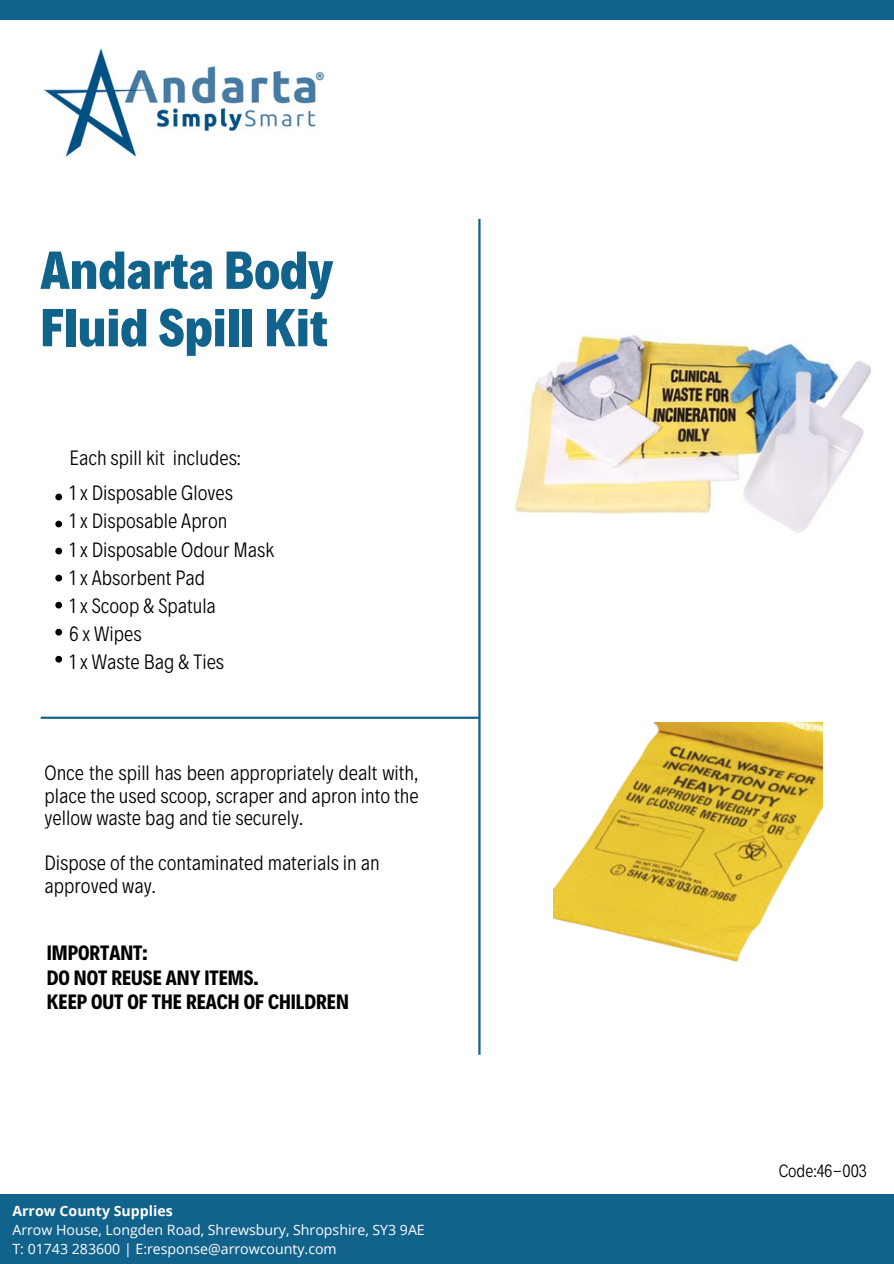
<style>
.page{position:relative;width:894px;height:1264px;background:#fff}
.page>*{position:absolute;margin:0;border:0;box-sizing:border-box;transform-origin:0 0}
.t1{font:800 54px/57.3px "Decalotype";color:#12638b}
.t2{font:300 21px/28.2px "Decalotype";color:#000}
.t3{font:700 21px/24.8px "Decalotype";color:#000}
.t4{font:300 18px "Decalotype";color:#000}
.t5{font:14.1px "Open Sans";color:#fffeff}
.t6{font:700 14.1px "Open Sans";color:#fffeff}
</style>
<div class="page">
<div style="left:0;top:1194px;width:893px;height:69px;background:#12638b"></div>
<div style="left:0;top:0;width:893px;height:19px;background:#12638b"></div>
<img style="left:44px;top:48px;width:281px;height:109px">
<svg style="left:55px;top:493px;width:7px;height:7px"></svg>
<svg style="left:55px;top:520px;width:7px;height:7px"></svg>
<svg style="left:55px;top:547px;width:7px;height:7px"></svg>
<svg style="left:55px;top:574px;width:7px;height:7px"></svg>
<svg style="left:55px;top:601px;width:7px;height:7px"></svg>
<svg style="left:55px;top:628px;width:7px;height:7px"></svg>
<svg style="left:55px;top:656px;width:7px;height:6px"></svg>
<hr style="left:478px;top:219px;width:2px;height:835px;background:#12638b">
<hr style="left:41px;top:716px;width:439px;height:3px;background:#12638b">
<img style="left:515px;top:335px;width:355px;height:198px">
<img style="left:553px;top:722px;width:269px;height:240px">
<p class="t1" style="left:41px;top:238px;width:294px">Andarta Body<br>Fluid Spill Kit</p>
<p class="t2" style="left:69px;top:439px;width:173px;line-height:34.8px">Each spill kit includes:<br>1 x Disposable Gloves</p>
<p class="t2" style="left:69px;top:505px;width:206px">1 x Disposable Apron<br>1 x Disposable Odour Mask<br>1 x Absorbent Pad<br>1 x Scoop &amp; Spatula<br>6 x Wipes<br>1 x Waste Bag &amp; Ties</p>
<p class="t2" style="left:45px;top:760px;width:375px;line-height:22.5px;text-align:justify">Once the spill has been appropriately dealt with, place the used scoop, scraper and apron into the yellow waste bag and tie securely.</p>
<p class="t2" style="left:45px;top:850px;width:336px;line-height:22.5px">Dispose of the contaminated materials in an approved way.</p>
<p class="t3" style="left:47px;top:939px;width:303px">IMPORTANT:<br>DO NOT REUSE ANY ITEMS.<br>KEEP OUT OF THE REACH OF CHILDREN</p>
<p class="t6" style="left:12px;top:1200px;width:162px">Arrow County Supplies</p>
<p class="t5" style="left:12px;top:1219px;width:414px">Arrow House, Longden Road, Shrewsbury, Shropshire, SY3 9AE</p>
<h3 class="t5" style="left:12px;top:1238px;width:326px">T: 01743 283600 | E:response@arrowcounty.com</h3>
<h1 class="t4" style="left:778px;top:1158px;width:90px">Code:46-003</h1>
</div>
